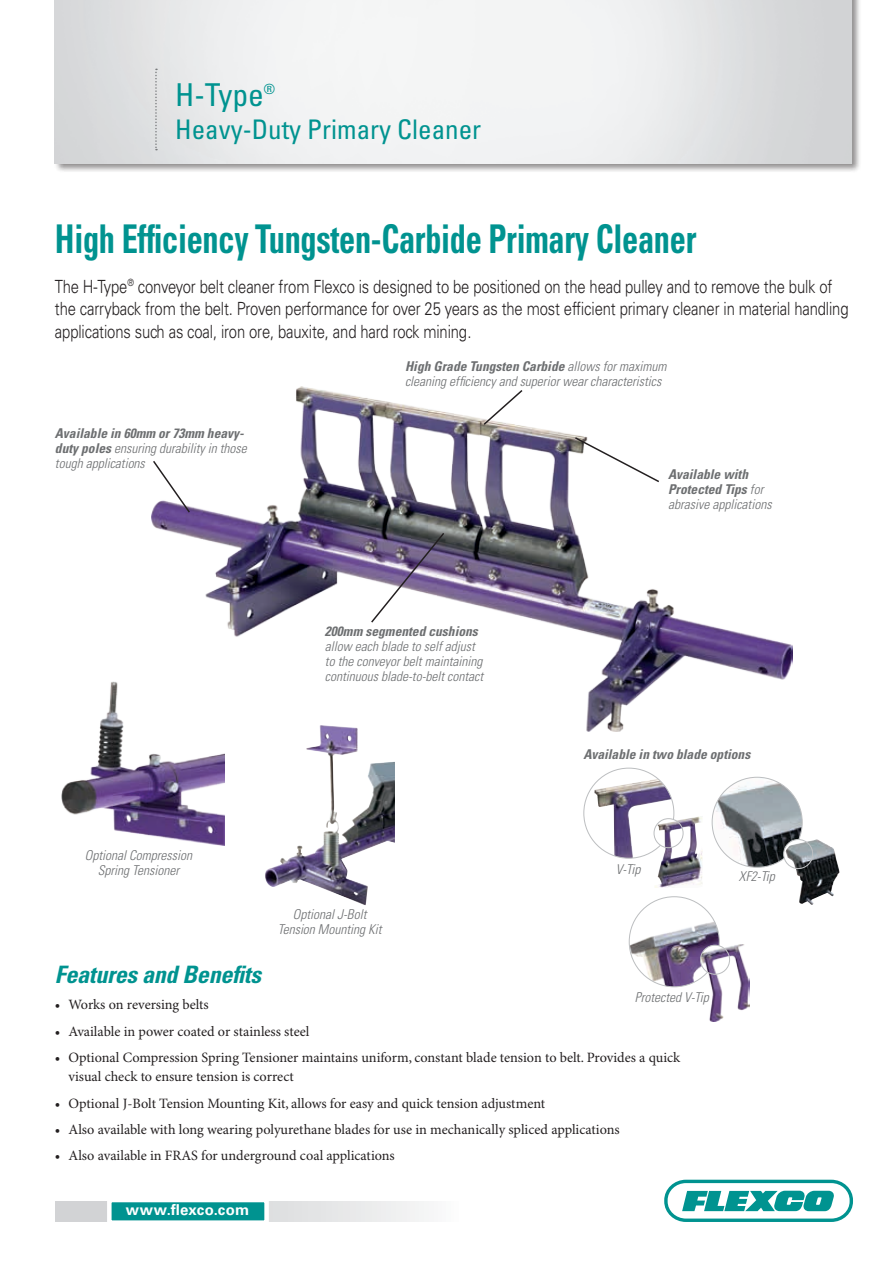
<style>
.page{position:relative;width:893px;height:1263px;background:#fff}
.page>*{position:absolute;margin:0;border:0;box-sizing:border-box;transform-origin:0 0}
.t1{font:700 condensed 39.6px "Univers LT Std";letter-spacing:-.01em;color:#009390;scale:.82 1}
.t2{font:condensed 31.5px "Univers LT Std";color:#009390}
.t3{font:condensed 27px "Univers LT Std";color:#009390}
.t4{font:italic 700 condensed 24px "Univers LT Std";letter-spacing:-.01em;color:#009390}
.t5{font:300 18.15px/22.5px "Univers LT Std";letter-spacing:-.01em;color:#231f20;scale:.82 1}
.t6{font:700 15.6px "Univers LT Std";letter-spacing:.005em;color:#fff}
.t7{font:700 15px "Univers LT Std";letter-spacing:.02em;color:#fff}
.t8{font:14.25px/19.5px "Minion Pro";letter-spacing:-.005em;color:#231f20}
.t9{font:condensed 14.1px "Univers LT Std";color:#009390}
.t10{font:italic 300 condensed 13.5px/15px "Univers LT Std";color:#6d6f71}
.t11{font:italic 700 condensed 13.5px/15px "Univers LT Std";color:#6d6f71}
.s1{font-weight:700}
.s2{font-weight:300}
</style>
<div class="page">
<img style="left:152px;top:387px;width:640px;height:344px">
<img style="left:62px;top:680px;width:163px;height:166px">
<div style="left:54px;top:0;width:808px;height:174px;background:#231f20;opacity:.5"></div>
<img style="left:55px;top:0;width:796px;height:164px">
<svg style="left:664px;top:1180px;width:189px;height:42px"></svg>
<svg style="left:55px;top:1201px;width:369px;height:20px"></svg>
<div style="left:107px;top:1198px;width:162px;height:27px;background:#009390;border:4px solid #fff"></div>
<svg style="left:155px;top:69px;width:2px;height:81px"></svg>
<svg style="left:482px;top:388px;width:42px;height:38px"></svg>
<img style="left:655px;top:816px;width:47px;height:72px">
<img style="left:594px;top:779px;width:78px;height:79px">
<svg style="left:654px;top:819px;width:29px;height:29px"></svg>
<img style="left:658px;top:821px;width:24px;height:27px">
<div style="left:654px;top:818px;width:29px;height:30px;border:1px solid #bcbec0;border-radius:50%"></div>
<img style="left:712px;top:777px;width:90px;height:90px;border-radius:45px">
<img style="left:786px;top:839px;width:53px;height:66px">
<svg style="left:784px;top:839px;width:29px;height:29px"></svg>
<img style="left:785px;top:842px;width:28px;height:26px">
<div style="left:783px;top:839px;width:30px;height:30px;border:1px solid #bcbec0;border-radius:50%"></div>
<img style="left:700px;top:944px;width:49px;height:77px">
<img style="left:629px;top:897px;width:90px;height:90px;border-radius:45px">
<img style="left:700px;top:945px;width:30px;height:29px;border-radius:15px">
<div style="left:700px;top:945px;width:30px;height:29px;border:1px solid #bcbec0;border-radius:50%"></div>
<img style="left:265px;top:725px;width:130px;height:180px">
<svg style="left:152px;top:459px;width:39px;height:55px"></svg>
<svg style="left:370px;top:531px;width:76px;height:93px"></svg>
<svg style="left:573px;top:436px;width:88px;height:48px"></svg>
<h2 class="t2" style="left:175px;top:74px;width:90px">H-Type</h2>
<p class="t9" style="left:264px;top:80px;width:13px">®</p>
<h3 class="t3" style="left:175px;top:112px;width:307px">Heavy-Duty Primary Cleaner</h3>
<h1 class="t1" style="left:55px;top:214px;width:784px">High Efficiency Tungsten-Carbide Primary Cleaner</h1>
<p class="t5" style="left:55px;top:275px;width:969px">The H-Type<sup>®</sup> conveyor belt cleaner from Flexco is designed to be positioned on the head pulley and to remove the bulk of the carryback from the belt. Proven performance for over 25 years as the most efficient primary cleaner in material handling applications such as coal, iron ore, bauxite, and hard rock mining.</p>
<p class="t10" style="left:55px;top:426px;width:193px"><span class="s1">Available in 60mm or 73mm heavy&shy;duty poles</span> ensuring durability in those tough applications</p>
<p class="t10" style="left:405px;top:359px;width:263px"><span class="s1">High Grade Tungsten Carbide</span> allows for maximum cleaning efficiency and superior wear characteristics</p>
<p class="t11" style="left:668px;top:467px;width:105px">Available with<br>Protected Tips <span class="s2">for abrasive applications</span></p>
<p class="t10" style="left:85px;top:848px;width:109px;text-align:center">Optional Compression<br>Spring Tensioner</p>
<p class="t11" style="left:325px;top:624px;width:154px">200mm segmented cushions</p>
<p class="t10" style="left:325px;top:639px;width:160px">allow each blade to self adjust to the conveyor belt maintaining continuous blade-to-belt contact</p>
<p class="t10" style="left:278px;top:907px;width:105px;text-align:center">Optional J-Bolt<br>Tension Mounting Kit</p>
<p class="t11" style="left:583px;top:747px;width:169px">Available in two blade options</p>
<p class="t10" style="left:616px;top:862px;width:26px">V-Tip</p>
<p class="t10" style="left:739px;top:869px;width:38px">XF2-Tip</p>
<h3 class="t4" style="left:55px;top:960px;width:208px">Features and Benefits</h3>
<p class="t8" style="left:55px;top:996px;width:155px">• Works on reversing belts</p>
<p class="t8" style="left:55px;top:1022px;width:256px">• Available in power coated or stainless steel</p>
<p class="t8" style="left:68px;top:1048px;width:613px;text-indent:-13px">• Optional Compression Spring Tensioner maintains uniform, constant blade tension to belt. Provides a quick visual check to ensure tension is correct</p>
<p class="t8" style="left:55px;top:1094px;width:492px">• Optional J-Bolt Tension Mounting Kit, allows for easy and quick tension adjustment</p>
<p class="t8" style="left:55px;top:1120px;width:566px">• Also available with long wearing polyurethane blades for use in mechanically spliced applications</p>
<p class="t8" style="left:55px;top:1147px;width:341px">• Also available in FRAS for underground coal applications</p>
<p class="t10" style="left:635px;top:989px;width:76px">Protected V-Tip</p>
<p class="t7" style="left:126px;top:1201px;width:125px">www.flexco.com</p>
<p class="t6" style="left:113px;top:1202px;width:130px">w w.flexco.com</p>
</div>
